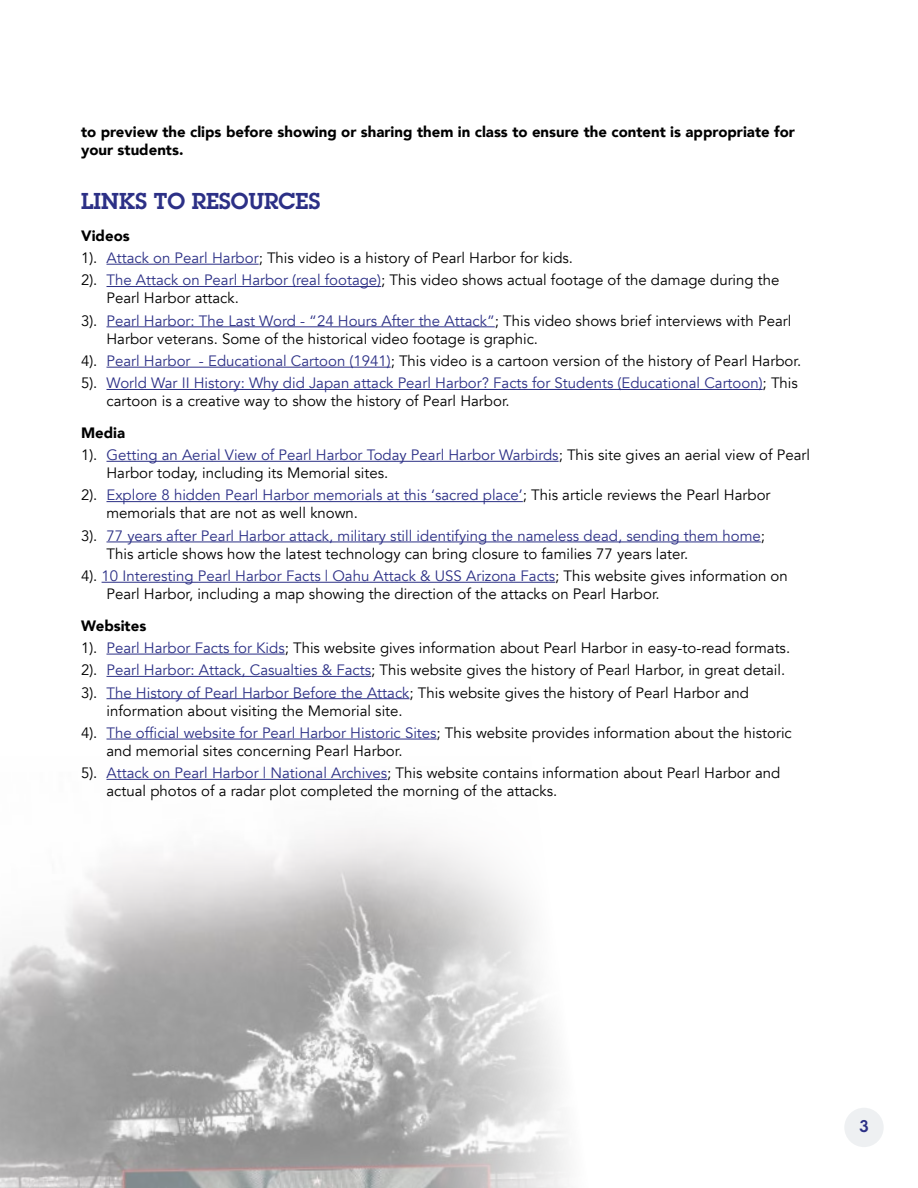
<style>
.page{position:relative;width:918px;height:1188px;background:#fff}
.page>*{position:absolute;margin:0;border:0;box-sizing:border-box;transform-origin:0 0}
.t1{font:600 22.5px "Lubalin Graph Std";color:#2c3086}
.t2{font:600 16.5px "Lubalin Graph Std";color:#2c3086}
.t3{font:15px/22.4px "Avenir";color:#000}
.t4{font:15px/22.4px "Avenir";color:#2c3086}
.t5{font:900 15px/18px "Avenir";color:#000}
.s1{font-weight:900}
.s2{color:#2c3086}
.s3{font-weight:900;color:#000}
.s4{color:#000}
</style>
<div class="page">
<img style="left:0;top:778px;width:569px;height:410px">
<div style="left:844px;top:1108px;width:40px;height:39px;background:#eef0f2;border-radius:50%"></div>
<hr style="left:106px;top:264px;width:153px;height:1px;background:#2c3086">
<hr style="left:106px;top:286px;width:275px;height:1px;background:#2c3086">
<hr style="left:106px;top:326px;width:389px;height:1px;background:#2c3086">
<hr style="left:106px;top:367px;width:285px;height:1px;background:#2c3086">
<hr style="left:106px;top:389px;width:657px;height:1px;background:#2c3086">
<hr style="left:106px;top:461px;width:453px;height:1px;background:#2c3086">
<hr style="left:106px;top:501px;width:417px;height:1px;background:#2c3086">
<hr style="left:106px;top:542px;width:655px;height:1px;background:#2c3086">
<hr style="left:102px;top:582px;width:453px;height:1px;background:#2c3086">
<hr style="left:106px;top:654px;width:179px;height:1px;background:#2c3086">
<hr style="left:106px;top:676px;width:265px;height:1px;background:#2c3086">
<hr style="left:106px;top:698px;width:303px;height:1px;background:#2c3086">
<hr style="left:106px;top:739px;width:331px;height:1px;background:#2c3086">
<hr style="left:106px;top:779px;width:281px;height:1px;background:#2c3086">
<p class="t5" style="left:81px;top:123px;width:716px">to preview the clips before showing or sharing them in class to ensure the content is appropriate for your students.</p>
<h1 class="t1" style="left:81px;top:186px;width:241px">LINKS TO RESOURCES</h1>
<p class="t3" style="left:81px;top:225px;width:700px"><span class="s1">Videos<br></span>1). <span class="s2">Attack on Pearl Harbor</span>; This video is a history of Pearl Harbor for kids.<br>2). <span class="s2">The Attack on Pearl Harbor (real footage)</span>; This video shows actual footage of the damage during the</p>
<p class="t3" style="left:81px;top:287px;width:712px;text-indent:26px">Pearl Harbor attack.<br>3). <span class="s2">Pearl Harbor: The Last Word - “24 Hours After the Attack”</span>; This video shows brief interviews with Pearl</p>
<p class="t3" style="left:81px;top:328px;width:722px;text-indent:26px">Harbor veterans. Some of the historical video footage is graphic.<br>4). <span class="s2">Pearl Harbor - Educational Cartoon (1941)</span>; This video is a cartoon version of the history of Pearl Harbor.<br>5). <span class="s2">World War II History: Why did Japan attack Pearl Harbor? Facts for Students (Educational Cartoon)</span>; This</p>
<p class="t3" style="left:107px;top:390px;width:405px">cartoon is a creative way to show the history of Pearl Harbor.</p>
<p class="t4" style="left:81px;top:422px;width:731px"><span class="s3">Media<br></span><span class="s4">1).</span> Getting an Aerial View of Pearl Harbor Today Pearl Harbor Warbirds<span class="s4">; This site gives an aerial view of Pearl</span></p>
<p class="t3" style="left:81px;top:462px;width:691px;text-indent:26px">Harbor today, including its Memorial sites.<br>2). <span class="s2">Explore 8 hidden Pearl Harbor memorials at this ‘sacred place’</span>; This article reviews the Pearl Harbor</p>
<p class="t4" style="left:81px;top:502px;width:685px;text-indent:26px"><span class="s4">memorials that are not as well known.<br>3).</span> 77 years after Pearl Harbor attack, military still identifying the nameless dead, sending them home<span class="s4">;</span></p>
<p class="t3" style="left:81px;top:543px;width:708px;text-indent:26px">This article shows how the latest technology can bring closure to families 77 years later.<br>4). <span class="s2">10 Interesting Pearl Harbor Facts | Oahu Attack &amp; USS Arizona Facts</span>; This website gives information on</p>
<p class="t3" style="left:107px;top:583px;width:555px">Pearl Harbor, including a map showing the direction of the attacks on Pearl Harbor.</p>
<p class="t3" style="left:81px;top:615px;width:711px"><span class="s1">Websites<br></span>1). <span class="s2">Pearl Harbor Facts for Kids</span>; This website gives information about Pearl Harbor in easy-to-read formats.<br>2). <span class="s2">Pearl Harbor: Attack, Casualties &amp; Facts</span>; This website gives the history of Pearl Harbor, in great detail.<br>3). <span class="s2">The History of Pearl Harbor Before the Attack</span>; This website gives the history of Pearl Harbor and</p>
<p class="t3" style="left:81px;top:700px;width:712px;text-indent:26px">information about visiting the Memorial site.<br>4). <span class="s2">The official website for Pearl Harbor Historic Sites</span>; This website provides information about the historic</p>
<p class="t3" style="left:81px;top:740px;width:701px;text-indent:26px">and memorial sites concerning Pearl Harbor.<br>5). <span class="s2">Attack on Pearl Harbor | National Archives</span>; This website contains information about Pearl Harbor and</p>
<p class="t3" style="left:107px;top:780px;width:452px">actual photos of a radar plot completed the morning of the attacks.</p>
<p class="t2" style="left:859px;top:1115px;width:11px">3</p>
</div>
